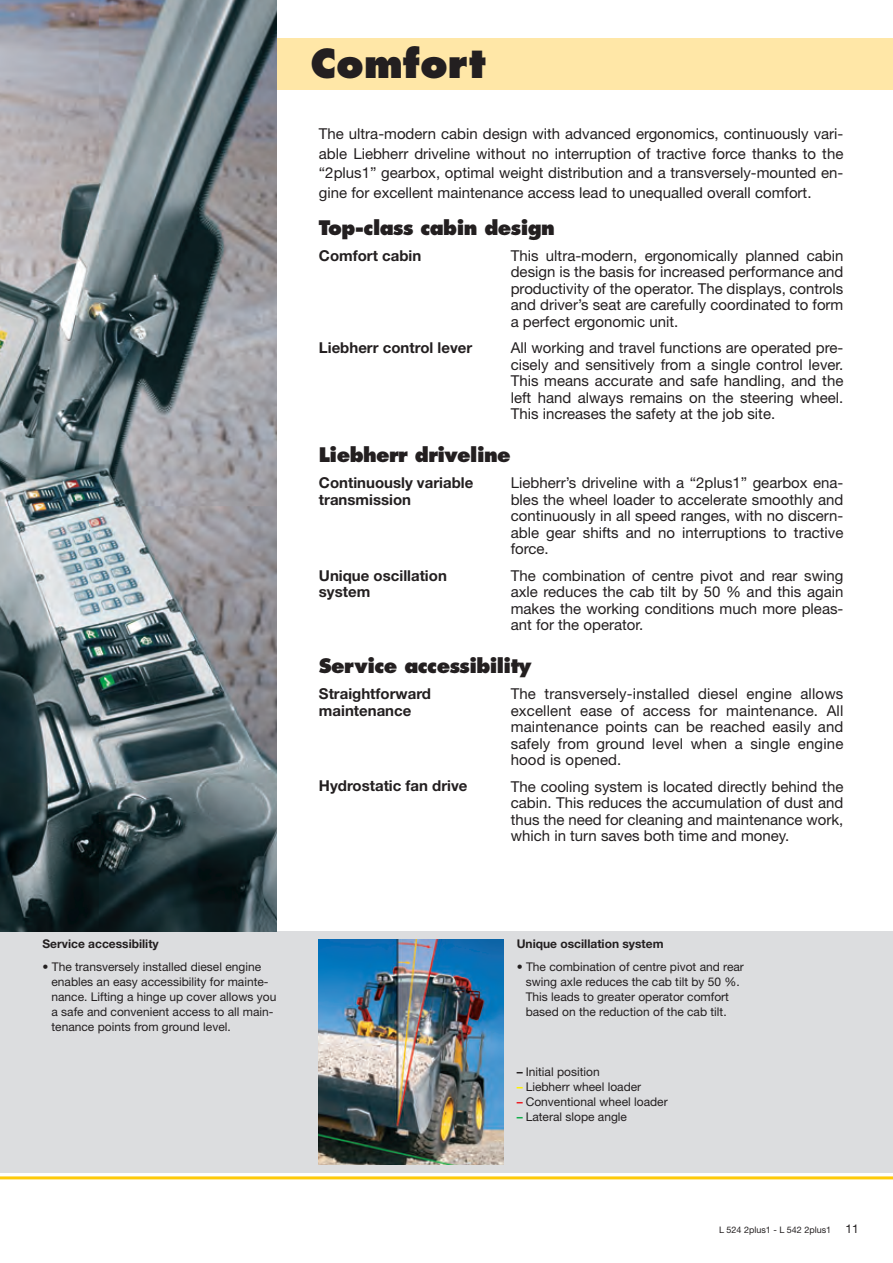
<style>
.page{position:relative;width:893px;height:1263px;background:#fff}
.page>*{position:absolute;margin:0;border:0;box-sizing:border-box;transform-origin:0 0}
.t1{font:800 39px "Futura LT";color:#231f20}
.t2{font:800 19.5px "Futura LT";letter-spacing:-.03em;color:#231f20}
.t3{font:15px/16.5px "Helvetica Neue LT";color:#231f20;text-align:justify}
.t4{font:700 15px/16.5px "Helvetica Neue LT";color:#231f20}
.t5{font:12px/15px "Helvetica Neue LT";color:#231f20}
.t6{font:700 12px "Helvetica Neue LT";color:#231f20}
.t7{font:9px "Helvetica Neue LT";color:#231f20}
.s1{font-weight:700}
.s2{font-weight:700;color:#fff101}
.s3{font-weight:700;color:#ee1d23}
.s4{font-weight:700;color:#11af4b}
.s5{font-size:12px}
</style>
<div class="page">
<div style="left:0;top:931px;width:893px;height:241px;background:#dcdddf"></div>
<hr style="left:0;top:1176px;width:893px;height:3px;background:#feca0a">
<div style="left:276px;top:38px;width:617px;height:51px;background:#ffe7a7"></div>
<img style="left:0;top:0;width:276px;height:931px">
<img style="left:319px;top:939px;width:184px;height:226px">
<h1 class="t1" style="left:310px;top:38px;width:177px">Comfort</h1>
<p class="t3" style="left:319px;top:124px;width:526px;line-height:19.5px">The ultra-modern cabin design with advanced ergonomics, continuously vari&shy;able Liebherr driveline without no interruption of tractive force thanks to the “2plus1” gearbox, optimal weight distribution and a transversely-mounted en&shy;gine for excellent maintenance access lead to unequalled overall comfort.</p>
<h2 class="t2" style="left:319px;top:215px;width:238px">Top-class cabin design</h2>
<p class="t4" style="left:319px;top:247px;width:104px">Comfort cabin</p>
<p class="t3" style="left:511px;top:247px;width:334px">This ultra-modern, ergonomically planned cabin design is the basis for increased performance and productivity of the operator. The displays, controls and driver’s seat are carefully coordinated to form a perfect ergonomic unit.</p>
<p class="t4" style="left:319px;top:339px;width:155px">Liebherr control lever</p>
<p class="t3" style="left:511px;top:339px;width:334px">All working and travel functions are operated pre&shy;cisely and sensitively from a single control lever.<br>This means accurate and safe handling, and the left hand always remains on the steering wheel.<br>This increases the safety at the job site.</p>
<h2 class="t2" style="left:319px;top:442px;width:193px">Liebherr driveline</h2>
<p class="t4" style="left:319px;top:474px;width:156px">Continuously variable transmission</p>
<p class="t3" style="left:511px;top:475px;width:334px">Liebherr’s driveline with a “2plus1” gearbox ena&shy;bles the wheel loader to accelerate smoothly and continuously in all speed ranges, with no discern&shy;able gear shifts and no interruptions to tractive force.</p>
<p class="t4" style="left:319px;top:567px;width:129px">Unique oscillation system</p>
<p class="t3" style="left:511px;top:567px;width:334px">The combination of centre pivot and rear swing axle reduces the cab tilt by 50 % and this again makes the working conditions much more pleas&shy;ant for the operator.</p>
<h2 class="t2" style="left:319px;top:653px;width:214px">Service accessibility</h2>
<p class="t4" style="left:319px;top:685px;width:114px">Straightforward maintenance</p>
<p class="t3" style="left:511px;top:685px;width:334px">The transversely-installed diesel engine allows excellent ease of access for maintenance. All maintenance points can be reached easily and safely from ground level when a single engine hood is opened.</p>
<p class="t4" style="left:319px;top:777px;width:150px">Hydrostatic fan drive</p>
<p class="t3" style="left:511px;top:778px;width:334px">The cooling system is located directly behind the cabin. This reduces the accumulation of dust and thus the need for cleaning and maintenance work, which in turn saves both time and money.</p>
<p class="t6" style="left:42px;top:937px;width:118px">Service accessibility</p>
<p class="t5" style="left:51px;top:959px;width:226px;text-indent:-9px">• The transversely installed diesel engine enables an easy accessibility for mainte&shy;nance. Lifting a hinge up cover allows you a safe and convenient access to all main&shy;tenance points from ground level.</p>
<p class="t6" style="left:517px;top:937px;width:148px">Unique oscillation system</p>
<p class="t5" style="left:526px;top:959px;width:220px;text-indent:-9px">• The combination of centre pivot and rear swing axle reduces the cab tilt by 50 %.<br>This leads to greater operator comfort based on the reduction of the cab tilt.</p>
<p class="t5" style="left:517px;top:1064px;width:85px"><span class="s1">–</span> Initial position</p>
<p class="t5" style="left:517px;top:1079px;width:126px"><span class="s2">–</span> Liebherr wheel loader</p>
<p class="t5" style="left:517px;top:1094px;width:152px"><span class="s3">–</span> Conventional wheel loader</p>
<p class="t5" style="left:517px;top:1109px;width:112px"><span class="s4">–</span> Lateral slope angle</p>
<p class="t7" style="left:719px;top:1224px;width:141px">L 524 2plus1 - L 542 2plus1 <span class="s5">11</span></p>
</div>
